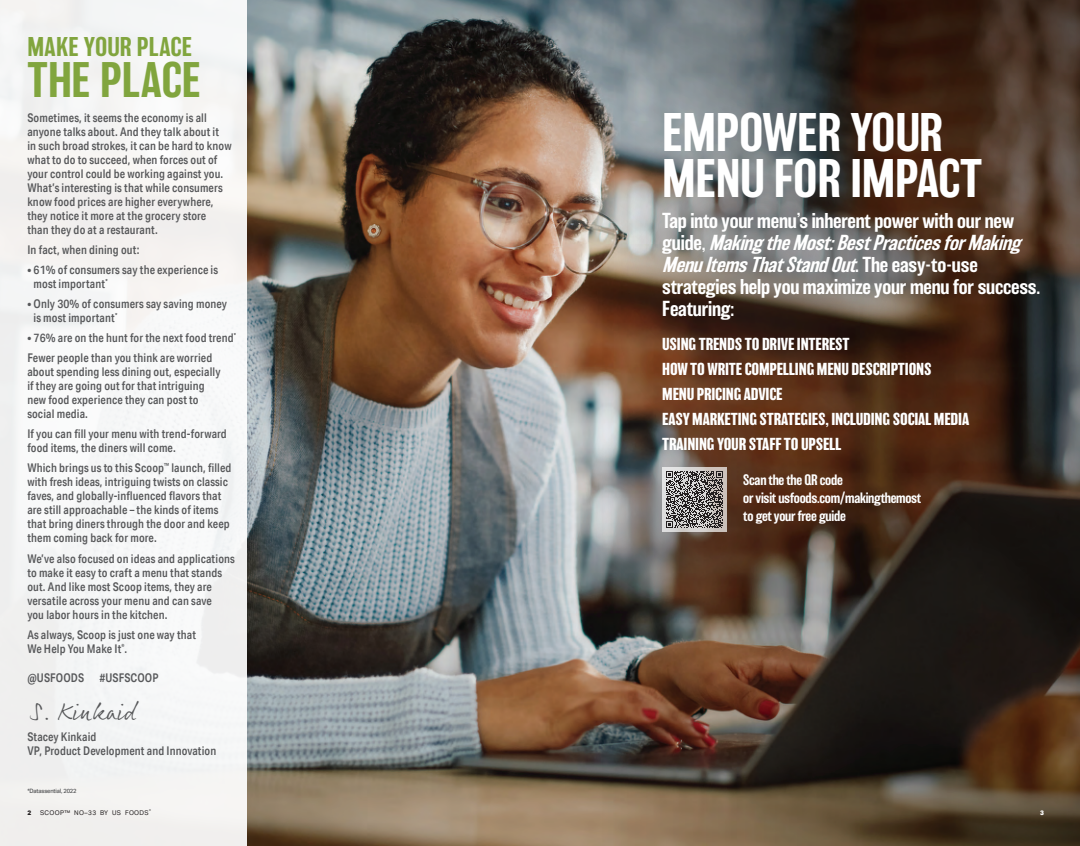
<style>
.page{position:relative;width:1080px;height:846px;background:#fff}
.page>*{position:absolute;margin:0;border:0;box-sizing:border-box;transform-origin:0 0}
.t1{font:500 50px/46px "Balboa";letter-spacing:-.005em;color:#fff}
.t2{font:500 46px "Balboa";color:#81a53e}
.t3{font:500 25px "Balboa";letter-spacing:.01em;color:#81a53e}
.t4{font:25px "Rollerscript Smooth";letter-spacing:-.01em;color:#57585a}
.t5{font:500 20px/22px "Balboa";letter-spacing:-.01em;color:#fff}
.t6{font:700 16px/25px "Balboa";letter-spacing:-.01em;color:#fff}
.t7{font:500 14px/18px "Balboa";letter-spacing:-.02em;color:#fff}
.t8{font:500 12px/14px "Aktiv Grotesk Cd";letter-spacing:.01em;color:#57585a}
.t9{font:6.5px "Aktiv Grotesk";letter-spacing:.05em;color:#231f20}
.t10{font:800 6.5px "Aktiv Grotesk";color:#231f20}
.t11{font:800 6.5px "Aktiv Grotesk";color:#fff}
.t12{font:500 6px "Aktiv Grotesk";letter-spacing:-.03em;color:#57585a}
.t13{font:3.8px "Aktiv Grotesk";color:#231f20}
.s1{font-style:italic}
</style>
<div class="page">
<img style="left:246px;top:657px;width:352px;height:189px">
<img style="left:246px;top:0;width:352px;height:657px">
<svg style="left:598px;top:0;width:482px;height:846px;background:#4a3a2f"></svg>
<div style="left:0;top:0;width:246px;height:846px;background:#f5f5f5"></div>
<svg style="left:615px;top:102px;width:287px;height:277px;background:#6a6968"></svg>
<svg style="left:615px;top:175px;width:287px;height:276px;background:#655145"></svg>
<svg style="left:585px;top:397px;width:217px;height:209px;background:#665144"></svg>
<div style="left:662px;top:467px;width:65px;height:65px;background:linear-gradient(to right,#e1e3e5,#cabfb8)"></div>
<svg style="left:666px;top:471px;width:57px;height:57px;background:#797676"></svg>
<h3 class="t3" style="left:27px;top:33px;width:166px">MAKE YOUR PLACE</h3>
<h2 class="t2" style="left:27px;top:54px;width:175px">THE PLACE</h2>
<p class="t8" style="left:27px;top:110px;width:206px">Sometimes, it seems the economy is all anyone talks about. And they talk about it<br>in such broad strokes, it can be hard to know what to do to succeed, when forces out of your control could be working against you.<br>What’s interesting is that while consumers know food prices are higher everywhere, they notice it more at the grocery store<br>than they do at a restaurant.</p>
<p class="t8" style="left:27px;top:242px;width:113px">In fact, when dining out:</p>
<p class="t8" style="left:34px;top:262px;width:186px;text-indent:-6px">• 61% of consumers say the experience is most important<sup>*</sup></p>
<p class="t8" style="left:34px;top:297px;width:195px;text-indent:-6px">• Only 30% of consumers say saving money is most important<sup>*</sup></p>
<p class="t8" style="left:27px;top:328px;width:210px;line-height:20.1px">• 76% are on the hunt for the next food trend<sup>*<br></sup>Fewer people than you think are worried</p>
<p class="t8" style="left:27px;top:365px;width:195px">about spending less dining out, especially if they are going out for that intriguing new food experience they can post to social media.</p>
<p class="t8" style="left:27px;top:427px;width:201px">If you can fill your menu with trend-forward food items, the diners will come.</p>
<p class="t8" style="left:27px;top:461px;width:206px">Which brings us to this Scoop<sup>™</sup> launch, filled with fresh ideas, intriguing twists on classic faves, and globally-influenced flavors that are still approachable – the kinds of items that bring diners through the door and keep them coming back for more.</p>
<p class="t8" style="left:27px;top:551px;width:209px">We’ve also focused on ideas and applications to make it easy to craft a menu that stands out. And like most Scoop items, they are versatile across your menu and can save<br>you labor hours in the kitchen.</p>
<p class="t8" style="left:27px;top:627px;width:170px">As always, Scoop is just one way that<br>We Help You Make It<sup>®</sup>.</p>
<p class="t8" style="left:27px;top:670px;width:58px">@USFOODS</p>
<p class="t8" style="left:99px;top:670px;width:61px">#USFSCOOP</p>
<h3 class="t4" style="left:32px;top:696px;width:105px">S. Kinkaid</h3>
<p class="t8" style="left:27px;top:730px;width:190px">Stacey Kinkaid<br>VP, Product Development and Innovation</p>
<p class="t12" style="left:27px;top:787px;width:51px">*Datassential, 2022</p>
<h1 class="t1" style="left:662px;top:110px;width:321px">EMPOWER YOUR<br>MENU FOR IMPACT</h1>
<h3 class="t5" style="left:662px;top:210px;width:380px">Tap into your menu’s inherent power with our new<br>g u i d e , <span class="s1">Making theMost:BestPracticesforMaking MenuItemsThatStandOut</span>. T h e e a s y - t o - u s e strategies help you maximize your menu for success.<br>Featuring:</h3>
<h3 class="t6" style="left:662px;top:332px;width:308px">USING TRENDS TO DRIVE INTEREST<br>HOW TO WRITE COMPELLING MENU DESCRIPTIONS<br>MENU PRICING ADVICE<br>EASY MARKETING STRATEGIES, INCLUDING SOCIAL MEDIA TRAINING YOUR STAFF TO UPSELL</h3>
<p class="t7" style="left:743px;top:471px;width:179px">Scan the the QR code<br>or visit usfoods.com/makingthemost to get your free guide</p>
<p class="t13" style="left:149px;top:809px;width:3px">®</p>
<p class="t10" style="left:27px;top:809px;width:5px">2</p>
<p class="t9" style="left:40px;top:809px;width:110px">SCOOP™ NO–33 BY US FOODS</p>
<p class="t11" style="left:1040px;top:809px;width:5px">3</p>
</div>
